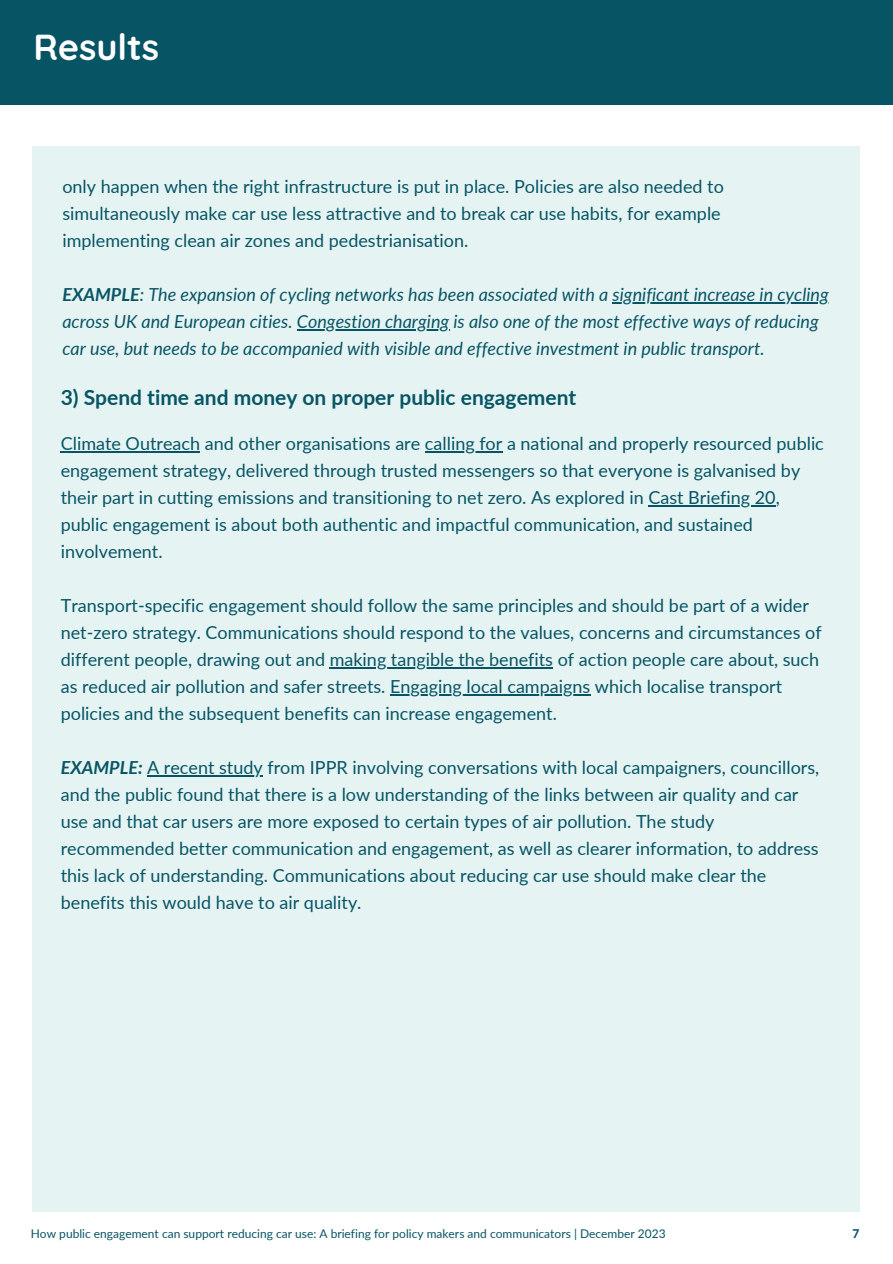
<style>
.page{position:relative;width:893px;height:1264px;background:#fff}
.page>*{position:absolute;margin:0;border:0;box-sizing:border-box;transform-origin:0 0}
.t1{font:700 36px "Quicksand";color:#fff}
.t2{font:700 21px "Lato";color:#075465}
.t3{font:18px/27px "Lato";color:#075465}
.t4{font:italic 18px/27px "Lato";color:#075465}
.t5{font:12px "Lato";color:#075465}
.t6{font:800 12px "Lato";color:#075465}
.s1{font-weight:700}
.s2{font-weight:700;font-style:italic}
</style>
<div class="page">
<div style="left:0;top:0;width:892px;height:104px;background:#075465"></div>
<div style="left:32px;top:146px;width:828px;height:1066px;background:#e5f4f3"></div>
<hr style="left:61px;top:451px;width:139px;height:1px;background:#075465">
<hr style="left:425px;top:451px;width:77px;height:1px;background:#075465">
<hr style="left:648px;top:505px;width:127px;height:1px;background:#075465">
<hr style="left:330px;top:667px;width:223px;height:1px;background:#075465">
<hr style="left:390px;top:694px;width:200px;height:1px;background:#075465">
<hr style="left:147px;top:775px;width:116px;height:1px;background:#075465">
<hr style="left:612px;top:302px;width:216px;height:2px;background:#075465">
<hr style="left:297px;top:329px;width:152px;height:1px;background:#075465">
<p class="t1" style="left:33px;top:24px;width:127px">Results</p>
<p class="t3" style="left:62px;top:173px;width:663px">only happen when the right infrastructure is put in place. Policies are also needed to simultaneously make car use less attractive and to break car use habits, for example implementing clean air zones and pedestrianisation.</p>
<p class="t4" style="left:62px;top:281px;width:768px"><span class="s1">EXAMPLE</span>: The expansion of cycling networks has been associated with a significant increase in cycling across UK and European cities. Congestion charging is also one of the most effective ways of reducing car use, but needs to be accompanied with visible and effective investment in public transport.</p>
<p class="t2" style="left:61px;top:384px;width:517px">3) Spend time and money on proper public engagement</p>
<p class="t3" style="left:61px;top:430px;width:764px">Climate Outreach and other organisations are calling for a national and properly resourced public engagement strategy, delivered through trusted messengers so that everyone is galvanised by their part in cutting emissions and transitioning to net zero. As explored in Cast Briefing 20, public engagement is about both authentic and impactful communication, and sustained involvement.</p>
<p class="t3" style="left:61px;top:592px;width:762px">Transport-specific engagement should follow the same principles and should be part of a wider net-zero strategy. Communications should respond to the values, concerns and circumstances of different people, drawing out and making tangible the benefits of action people care about, such as reduced air pollution and safer streets. Engaging local campaigns which localise transport policies and the subsequent benefits can increase engagement.</p>
<p class="t3" style="left:61px;top:753px;width:760px"><span class="s2">EXAMPLE:</span> A recent study from IPPR involving conversations with local campaigners, councillors, and the public found that there is a low understanding of the links between air quality and car use and that car users are more exposed to certain types of air pollution. The study recommended better communication and engagement, as well as clearer information, to address this lack of understanding. Communications about reducing car use should make clear the benefits this would have to air quality.</p>
<p class="t5" style="left:31px;top:1226px;width:636px">How public engagement can support reducing car use: A briefing for policy makers and communicators | December 2023</p>
<p class="t6" style="left:852px;top:1225px;width:8px">7</p>
</div>
